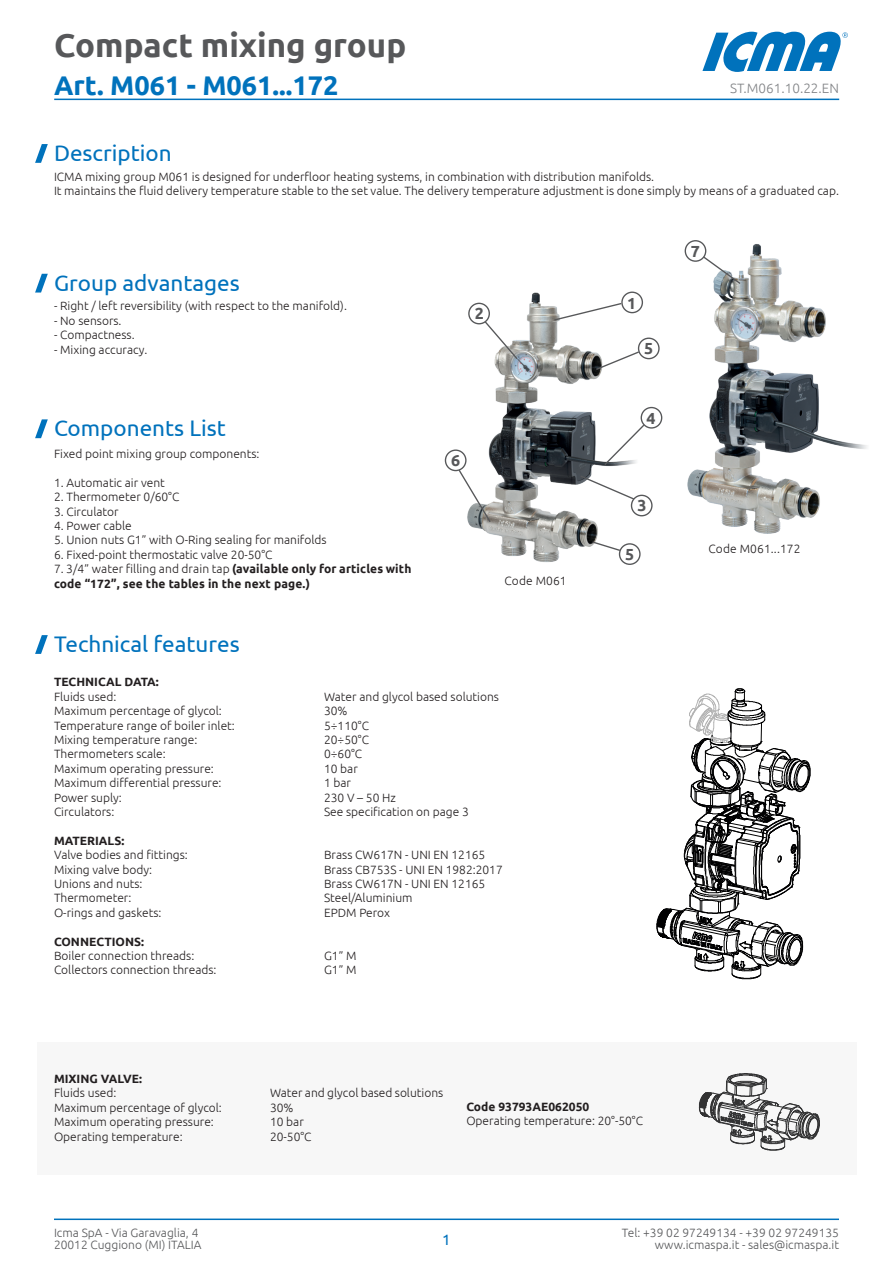
<style>
.page{position:relative;width:893px;height:1263px;background:#fff}
.page>*{position:absolute;margin:0;border:0;box-sizing:border-box;transform-origin:0 0}
.t1{font:700 33px "Ubuntu";color:#57585a}
.t2{font:700 27px "Ubuntu";color:#0072bc}
.t3{font:22.5px "Ubuntu";color:#0072bc}
.t4{font:700 16.05px "Ubuntu";color:#57585a}
.t5{font:15px "Ubuntu";color:#0072bc}
.t6{font:300 13.5px "Ubuntu";color:#808285}
.t7{font:300 12px/14.4px "Ubuntu";color:#231f20}
.t8{font:700 12px/14.4px "Ubuntu";color:#231f20}
.t9{font:300 12px/12px "Ubuntu";color:#57585a}
.s1{font-weight:300}
</style>
<div class="page">
<svg style="left:702px;top:32px;width:146px;height:40px"></svg>
<hr style="left:54px;top:99px;width:785px;height:1px;background:#0072bc">
<hr style="left:54px;top:1218px;width:785px;height:2px;background:#0072bc">
<img style="left:445px;top:291px;width:199px;height:274px">
<svg style="left:35px;top:144px;width:13px;height:19px"></svg>
<svg style="left:35px;top:274px;width:13px;height:19px"></svg>
<svg style="left:35px;top:419px;width:13px;height:19px"></svg>
<svg style="left:35px;top:635px;width:13px;height:19px"></svg>
<div style="left:621px;top:292px;width:22px;height:21px;border:1px solid #57585a;border-radius:50%"></div>
<div style="left:468px;top:303px;width:22px;height:21px;border:1px solid #57585a;border-radius:50%"></div>
<div style="left:445px;top:449px;width:22px;height:22px;border:1px solid #57585a;border-radius:50%"></div>
<div style="left:631px;top:495px;width:22px;height:21px;border:1px solid #57585a;border-radius:50%"></div>
<div style="left:638px;top:338px;width:22px;height:21px;border:1px solid #57585a;border-radius:50%"></div>
<div style="left:641px;top:407px;width:21px;height:22px;border:1px solid #57585a;border-radius:50%"></div>
<div style="left:619px;top:543px;width:22px;height:22px;border:1px solid #57585a;border-radius:50%"></div>
<svg style="left:553px;top:302px;width:70px;height:20px"></svg>
<svg style="left:483px;top:320px;width:36px;height:41px"></svg>
<svg style="left:457px;top:468px;width:35px;height:56px"></svg>
<svg style="left:579px;top:474px;width:57px;height:27px"></svg>
<svg style="left:595px;top:350px;width:45px;height:21px"></svg>
<svg style="left:603px;top:423px;width:43px;height:43px"></svg>
<svg style="left:591px;top:540px;width:31px;height:12px"></svg>
<svg style="left:656px;top:688px;width:154px;height:291px"></svg>
<div style="left:37px;top:1042px;width:819px;height:133px;background:#f7f7f7"></div>
<img style="left:684px;top:240px;width:183px;height:294px">
<div style="left:685px;top:240px;width:21px;height:22px;border:1px solid #57585a;border-radius:50%"></div>
<svg style="left:702px;top:255px;width:40px;height:30px"></svg>
<h1 class="t1" style="left:54px;top:26px;width:354px">Compact mixing group</h1>
<h2 class="t2" style="left:54px;top:69px;width:286px">Art. M061 - M061...172</h2>
<p class="t6" style="left:730px;top:80px;width:110px">ST.M061.10.22.EN</p>
<h3 class="t3" style="left:54px;top:139px;width:119px">Description</h3>
<p class="t7" style="left:54px;top:169px;width:786px">ICMA mixing group M061 is designed for underfloor heating systems, in combination with distribution manifolds.<br>It maintains the fluid delivery temperature stable to the set value. The delivery temperature adjustment is done simply by means of a graduated cap.</p>
<h3 class="t3" style="left:54px;top:269px;width:187px">Group advantages</h3>
<p class="t7" style="left:54px;top:299px;width:294px">- Right / left reversibility (with respect to the manifold).</p>
<p class="t7" style="left:54px;top:313px;width:69px">- No sensors.</p>
<p class="t7" style="left:54px;top:327px;width:82px">- Compactness.</p>
<p class="t7" style="left:54px;top:342px;width:95px">- Mixing accuracy.</p>
<h3 class="t3" style="left:54px;top:415px;width:173px">Components List</h3>
<p class="t7" style="left:54px;top:446px;width:207px">Fixed point mixing group components:</p>
<p class="t7" style="left:54px;top:475px;width:112px">1. Automatic air vent</p>
<p class="t7" style="left:54px;top:489px;width:127px">2. Thermometer 0/60°C</p>
<p class="t7" style="left:54px;top:504px;width:66px">3. Circulator</p>
<p class="t7" style="left:54px;top:518px;width:79px">4. Power cable</p>
<p class="t7" style="left:54px;top:533px;width:274px">5. Union nuts G1” with O-Ring sealing for manifolds</p>
<p class="t7" style="left:54px;top:547px;width:220px">6. Fixed-point thermostatic valve 20-50°C</p>
<p class="t8" style="left:54px;top:561px;width:359px"><span class="s1">7. 3/4” water filling and drain tap</span> (available only for articles with code “172”, see the tables in the next page.)</p>
<h3 class="t3" style="left:54px;top:630px;width:187px">Technical features</h3>
<h3 class="t4" style="left:475px;top:304px;width:11px">2</h3>
<h3 class="t4" style="left:451px;top:451px;width:11px">6</h3>
<p class="t7" style="left:504px;top:573px;width:64px">Code M061</p>
<p class="t8" style="left:54px;top:675px;width:106px">TECHNICAL DATA:</p>
<p class="t7" style="left:54px;top:689px;width:64px">Fluids used:</p>
<p class="t7" style="left:324px;top:689px;width:176px">Water and glycol based solutions</p>
<p class="t7" style="left:54px;top:703px;width:169px">Maximum percentage of glycol:</p>
<p class="t7" style="left:324px;top:703px;width:25px">30%</p>
<p class="t7" style="left:54px;top:718px;width:182px">Temperature range of boiler inlet:</p>
<p class="t7" style="left:324px;top:718px;width:46px">5÷110°C</p>
<p class="t7" style="left:54px;top:732px;width:145px">Mixing temperature range:</p>
<p class="t7" style="left:324px;top:732px;width:46px">20÷50°C</p>
<p class="t7" style="left:54px;top:747px;width:113px">Thermometers scale:</p>
<p class="t7" style="left:324px;top:747px;width:40px">0÷60°C</p>
<p class="t7" style="left:54px;top:761px;width:161px">Maximum operating pressure:</p>
<p class="t7" style="left:324px;top:761px;width:35px">10 bar</p>
<p class="t7" style="left:54px;top:775px;width:169px">Maximum differential pressure:</p>
<p class="t7" style="left:324px;top:775px;width:29px">1 bar</p>
<p class="t7" style="left:54px;top:790px;width:69px">Power suply:</p>
<p class="t7" style="left:324px;top:790px;width:73px">230 V – 50 Hz</p>
<p class="t7" style="left:54px;top:804px;width:62px">Circulators:</p>
<p class="t7" style="left:324px;top:804px;width:146px">See specification on page 3</p>
<p class="t8" style="left:54px;top:833px;width:72px">MATERIALS:</p>
<p class="t7" style="left:54px;top:847px;width:135px">Valve bodies and fittings:</p>
<p class="t7" style="left:324px;top:847px;width:163px">Brass CW617N - UNI EN 12165</p>
<p class="t7" style="left:54px;top:862px;width:100px">Mixing valve body:</p>
<p class="t7" style="left:324px;top:862px;width:180px">Brass CB753S - UNI EN 1982:2017</p>
<p class="t7" style="left:54px;top:876px;width:90px">Unions and nuts:</p>
<p class="t7" style="left:324px;top:876px;width:163px">Brass CW617N - UNI EN 12165</p>
<p class="t7" style="left:54px;top:891px;width:79px">Thermometer:</p>
<p class="t7" style="left:324px;top:891px;width:90px">Steel/Aluminium</p>
<p class="t7" style="left:54px;top:905px;width:109px">O-rings and gaskets:</p>
<p class="t7" style="left:324px;top:905px;width:68px">EPDM Perox</p>
<p class="t8" style="left:54px;top:934px;width:92px">CONNECTIONS:</p>
<p class="t7" style="left:54px;top:948px;width:142px">Boiler connection threads:</p>
<p class="t7" style="left:324px;top:948px;width:34px">G1” M</p>
<p class="t7" style="left:54px;top:963px;width:164px">Collectors connection threads:</p>
<p class="t7" style="left:324px;top:963px;width:34px">G1” M</p>
<h3 class="t4" style="left:627px;top:293px;width:11px">1</h3>
<h3 class="t4" style="left:644px;top:339px;width:11px">5</h3>
<h3 class="t4" style="left:647px;top:408px;width:11px">4</h3>
<h3 class="t4" style="left:637px;top:496px;width:11px">3</h3>
<h3 class="t4" style="left:625px;top:545px;width:11px">5</h3>
<h3 class="t4" style="left:691px;top:241px;width:11px">7</h3>
<p class="t7" style="left:708px;top:541px;width:94px">Code M061...172</p>
<p class="t8" style="left:54px;top:1071px;width:89px">MIXING VALVE:</p>
<p class="t7" style="left:54px;top:1085px;width:64px">Fluids used:</p>
<p class="t7" style="left:270px;top:1085px;width:175px">Water and glycol based solutions</p>
<p class="t7" style="left:54px;top:1100px;width:169px">Maximum percentage of glycol:</p>
<p class="t7" style="left:270px;top:1100px;width:25px">30%</p>
<p class="t7" style="left:54px;top:1114px;width:161px">Maximum operating pressure:</p>
<p class="t7" style="left:270px;top:1114px;width:35px">10 bar</p>
<p class="t7" style="left:54px;top:1129px;width:130px">Operating temperature:</p>
<p class="t7" style="left:270px;top:1129px;width:43px">20-50°C</p>
<p class="t8" style="left:466px;top:1099px;width:124px">Code 93793AE062050</p>
<p class="t7" style="left:466px;top:1113px;width:178px">Operating temperature: 20°-50°C</p>
<p class="t9" style="left:54px;top:1226px;width:149px">Icma SpA - Via Garavaglia, 4<br>20012 Cuggiono (MI) ITALIA</p>
<p class="t9" style="left:622px;top:1226px;width:219px">Tel: +39 02 97249134 - +39 02 97249135</p>
<p class="t5" style="left:442px;top:1230px;width:10px">1</p>
<p class="t9" style="left:655px;top:1238px;width:186px">www.icmaspa.it - sales@icmaspa.it</p>
</div>
